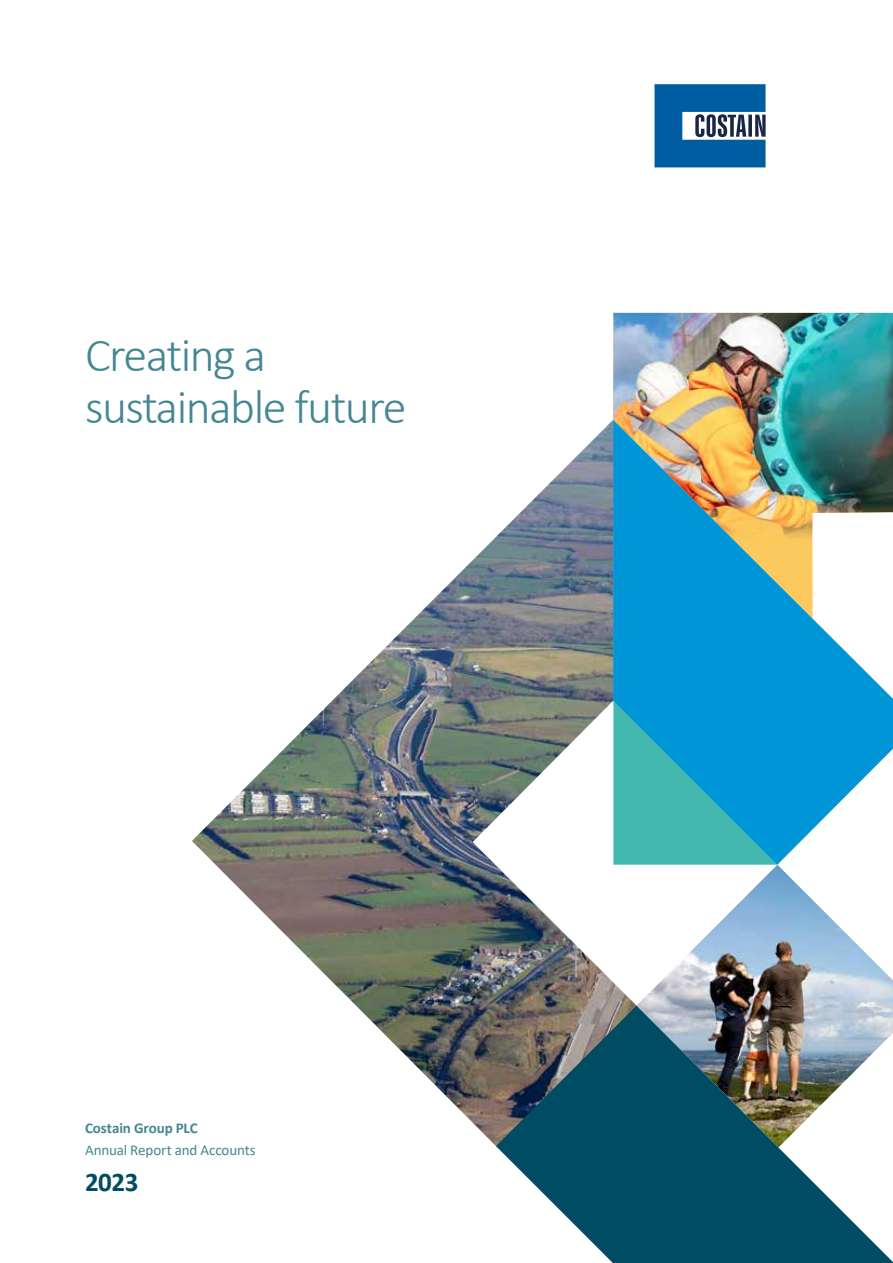
<style>
.page{position:relative;width:893px;height:1263px;background:#fff}
.page>*{position:absolute;margin:0;border:0;box-sizing:border-box;transform-origin:0 0}
.t1{font:300 48px/52.5px "Calibri";letter-spacing:-.03em;color:#438792}
.t2{font:700 27px "Calibri";color:#004c62}
.t3{font:15px "Calibri";letter-spacing:-.01em;color:#438792}
.t4{font:700 15px "Calibri";letter-spacing:-.005em;color:#438792}
</style>
<div class="page">
<svg style="left:654px;top:84px;width:112px;height:83px;background:#2b71a7"></svg>
<img style="left:192px;top:420px;width:444px;height:726px">
<img style="left:613px;top:313px;width:280px;height:107px">
<img style="left:637px;top:865px;width:256px;height:140px">
<svg style="left:613px;top:420px;width:280px;height:445px;fill:#0095d6"></svg>
<img style="left:496px;top:1005px;width:397px;height:258px">
<p class="t1" style="left:85px;top:328px;width:323px">Creating a sustainable future</p>
<p class="t4" style="left:85px;top:1118px;width:114px">Costain Group PLC</p>
<p class="t3" style="left:85px;top:1139px;width:172px">Annual Report and Accounts</p>
<p class="t2" style="left:85px;top:1162px;width:55px">2023</p>
</div>
